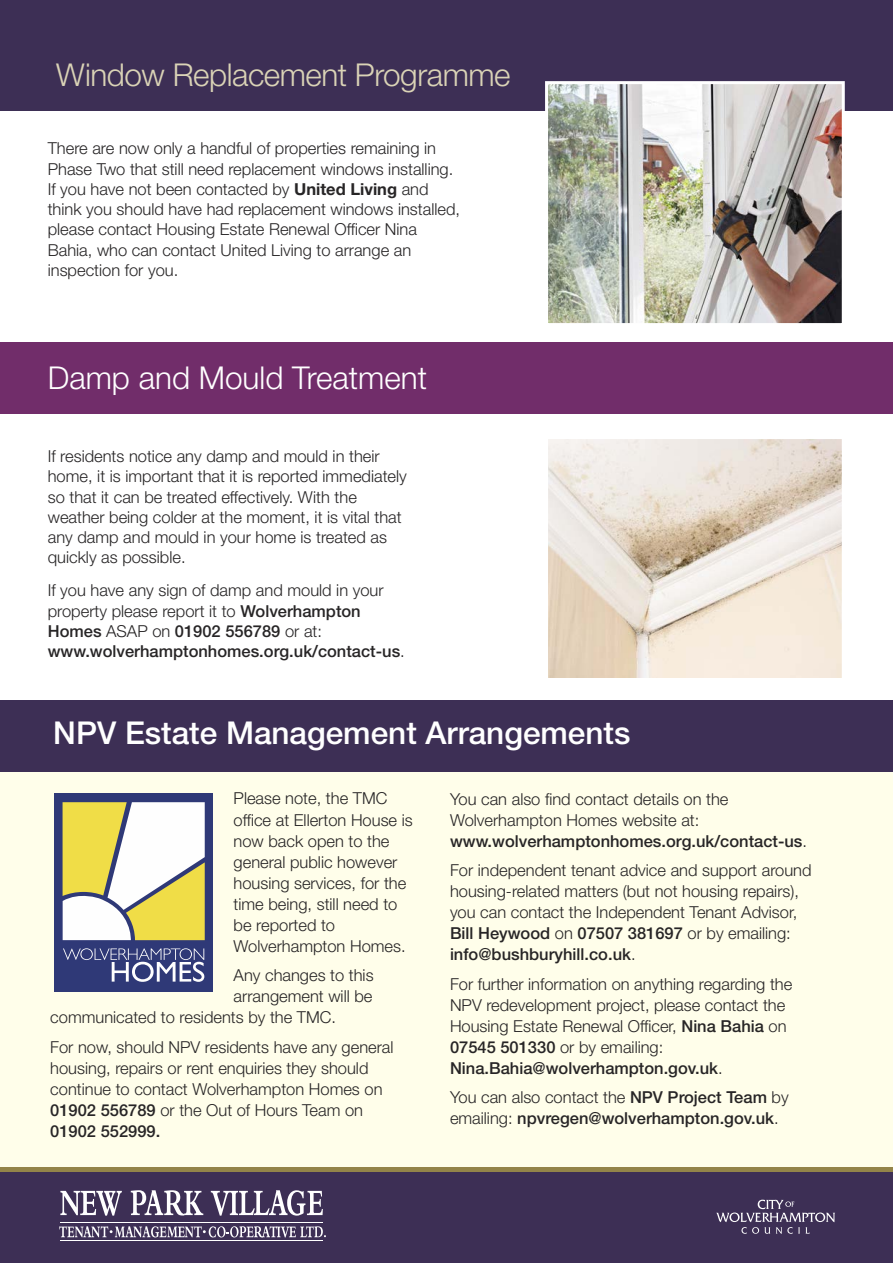
<style>
.page{position:relative;width:893px;height:1263px;background:#fff}
.page>*{position:absolute;margin:0;border:0;box-sizing:border-box;transform-origin:0 0}
.t1{font:500 31.5px "Helvetica Neue LT Std";color:#fff}
.t2{font:300 31.5px "Helvetica Neue LT Std";letter-spacing:-.015em;color:#dad3b6}
.t3{font:300 31.5px "Helvetica Neue LT Std";color:#fff}
.t4{font:300 16.5px/21px "Helvetica Neue LT Std";color:#272526}
.t5{font:500 16.5px/21px "Helvetica Neue LT Std";color:#272526}
.s1{font-weight:700}
.s2{font-weight:500}
.s3{font-weight:300}
</style>
<div class="page">
<div style="left:0;top:751px;width:893px;height:418px;background:#fffeea"></div>
<div style="left:55px;top:794px;width:158px;height:198px;background:#2f3977"></div>
<svg style="left:63px;top:948px;width:141px;height:34px"></svg>
<svg style="left:63px;top:802px;width:142px;height:138px;background:#eae2a3"></svg>
<div style="left:0;top:700px;width:893px;height:72px;background:#3d2f55"></div>
<div style="left:0;top:343px;width:893px;height:71px;background:#712d6a"></div>
<img style="left:549px;top:440px;width:292px;height:237px">
<div style="left:545px;top:436px;width:300px;height:245px;border:3px solid #fff"></div>
<div style="left:0;top:0;width:893px;height:111px;background:#3d2f55"></div>
<img style="left:549px;top:85px;width:292px;height:237px">
<div style="left:545px;top:81px;width:300px;height:245px;border:3px solid #fff"></div>
<div style="left:0;top:1169px;width:893px;height:94px;background:#3d2f55"></div>
<hr style="left:0;top:1167px;width:893px;height:4px;background:#938449">
<svg style="left:60px;top:1191px;width:62px;height:24px"></svg>
<svg style="left:131px;top:1190px;width:72px;height:25px"></svg>
<svg style="left:211px;top:1190px;width:112px;height:25px"></svg>
<hr style="left:60px;top:1240px;width:263px;height:1px;background:#fff">
<hr style="left:60px;top:1222px;width:263px;height:1px;background:#fff">
<svg style="left:59px;top:1226px;width:267px;height:11px"></svg>
<svg style="left:716px;top:1200px;width:119px;height:34px"></svg>
<p class="t2" style="left:56px;top:64px;width:456px">Window Replacement Programme</p>
<p class="t4" style="left:48px;top:140px;width:414px;line-height:20.2px">There are now only a handful of properties remaining in Phase Two that still need replacement windows installing.<br>If you have not been contacted by <span class="s1">United Living</span> and think you should have had replacement windows installed, please contact Housing Estate Renewal Officer Nina Bahia, who can contact United Living to arrange an inspection for you.</p>
<p class="t3" style="left:48px;top:366px;width:381px">Damp and Mould Treatment</p>
<p class="t4" style="left:48px;top:448px;width:361px;line-height:20.2px">If residents notice any damp and mould in their home, it is important that it is reported immediately so that it can be treated effectively. With the weather being colder at the moment, it is vital that any damp and mould in your home is treated as quickly as possible.</p>
<p class="t4" style="left:48px;top:582px;width:359px;line-height:20.2px">If you have any sign of damp and mould in your property please report it to <span class="s2">Wolverhampton Homes</span> ASAP on <span class="s2">01902 556789</span> or at: <span class="s2">www.wolverhamptonhomes.org.uk/contact-us</span>.</p>
<p class="t1" style="left:53px;top:722px;width:579px">NPV Estate Management Arrangements</p>
<p class="t4" style="left:234px;top:790px;width:181px">Please note, the TMC office at Ellerton House is now back open to the general public however housing services, for the time being, still need to be reported to<br>Wolverhampton Homes.</p>
<p class="t4" style="left:234px;top:966px;width:141px">Any changes to this</p>
<p class="t4" style="left:234px;top:987px;width:140px">arrangement will be</p>
<p class="t4" style="left:50px;top:1008px;width:287px">communicated to residents by the TMC.</p>
<p class="t4" style="left:50px;top:1038px;width:345px">For now, should NPV residents have any general housing, repairs or rent enquiries they should continue to contact Wolverhampton Homes on <span class="s2">01902 556789</span> or the Out of Hours Team on <span class="s2">01902 552999.</span></p>
<p class="t4" style="left:450px;top:790px;width:359px">You can also find contact details on the<br>Wolverhampton Homes website at: <span class="s2">www.wolverhamptonhomes.org.uk/contact-us</span>.</p>
<p class="t4" style="left:450px;top:861px;width:363px">For independent tenant advice and support around housing-related matters (but not housing repairs), you can contact the Independent Tenant Advisor, <span class="s2">Bill Heywood</span> on <span class="s2">07507 381697</span> or by emailing: <span class="s2">info@bushburyhill.co.uk</span>.</p>
<p class="t4" style="left:450px;top:975px;width:344px">For further information on anything regarding the NPV redevelopment project, please contact the Housing Estate Renewal Officer, <span class="s2">Nina Bahia</span> on <span class="s2">07545 501330</span> or by emailing:<br><span class="s2">Nina.Bahia@wolverhampton.gov.uk</span>.</p>
<p class="t5" style="left:450px;top:1088px;width:340px"><span class="s3">You can also contact the</span> NPV Project Team <span class="s3">by emailing:</span> npvregen@wolverhampton.gov.uk<span class="s3">.</span></p>
</div>
